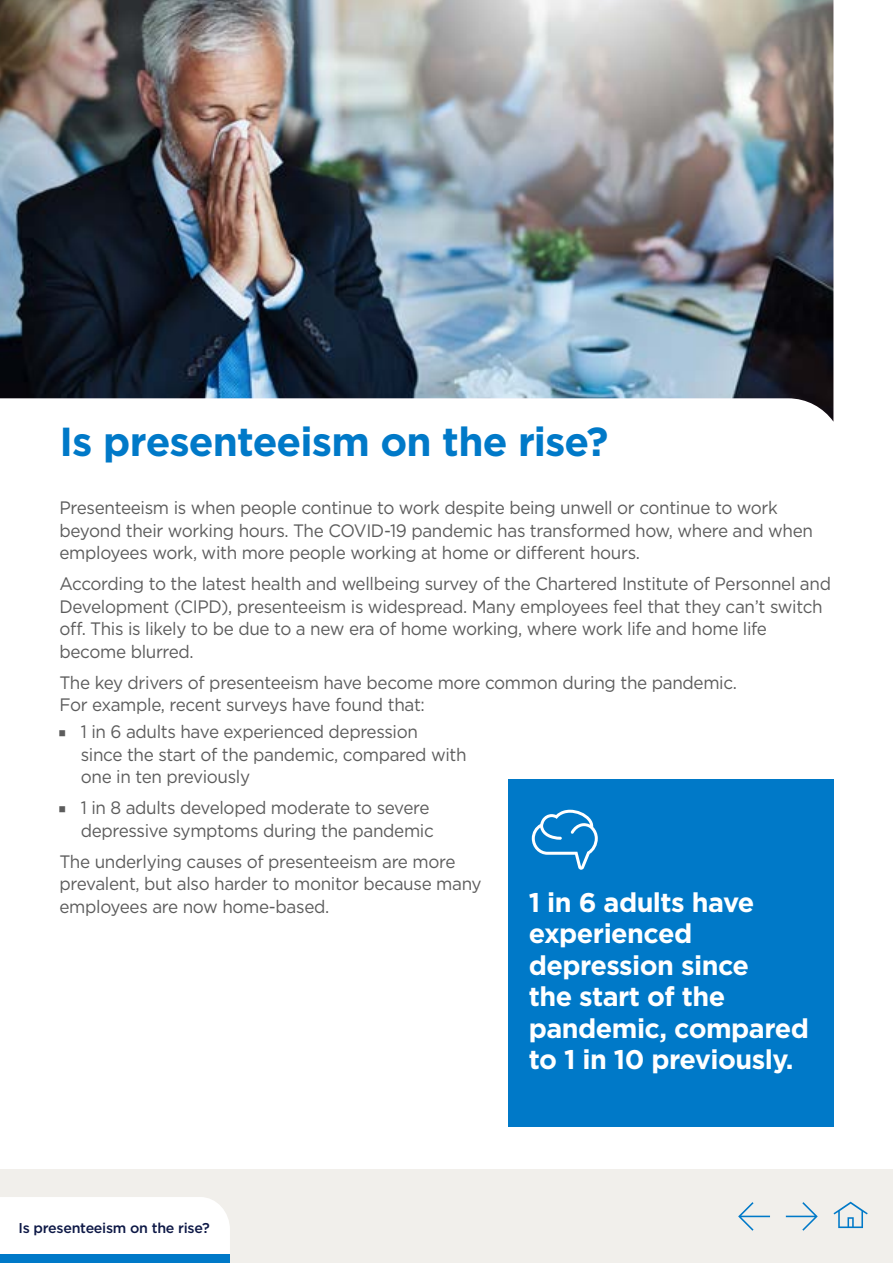
<style>
.page{position:relative;width:893px;height:1263px;background:#fff}
.page>*{position:absolute;margin:0;border:0;box-sizing:border-box;transform-origin:0 0}
.Section_heading{font:700 40.5px "Gotham";letter-spacing:-.025em;color:#0079c8}
.Quote_NAVY{font:700 27px/31.5px "Gotham";letter-spacing:-.02em;color:#fff}
.Body_Copy{font:18px/22.5px "Gotham";letter-spacing:-.02em;color:#5c5c5c;scale:.95 1}
.t1{font:500 14.25px "Gotham";letter-spacing:-.02em;color:#0d1846}
</style>
<div class="page">
<div style="left:0;top:1169px;width:893px;height:94px;background:#f1efeb"></div>
<svg style="left:833px;top:1202px;width:35px;height:26px"></svg>
<svg style="left:786px;top:1202px;width:32px;height:29px"></svg>
<svg style="left:738px;top:1202px;width:32px;height:29px"></svg>
<img style="left:0;top:0;width:833px;height:421px">
<div style="left:0;top:1197px;width:230px;height:57px;background:#fff"></div>
<div style="left:0;top:1254px;width:230px;height:9px;background:#0079c8"></div>
<div style="left:507px;top:779px;width:326px;height:348px;background:#0079c8"></div>
<svg style="left:532px;top:810px;width:66px;height:60px"></svg>
<p class="Section_heading" style="left:60px;top:415px;width:551px">Is presenteeism on the rise?</p>
<p class="Body_Copy" style="left:60px;top:496px;width:795px">Presenteeism is when people continue to work despite being unwell or continue to work beyond their working hours. The COVID-19 pandemic has transformed how, where and when employees work, with more people working at home or different hours.</p>
<p class="Body_Copy" style="left:60px;top:572px;width:814px">According to the latest health and wellbeing survey of the Chartered Institute of Personnel and Development (CIPD), presenteeism is widespread. Many employees feel that they can’t switch off. This is likely to be due to a new era of home working, where work life and home life become blurred.</p>
<p class="Body_Copy" style="left:60px;top:671px;width:715px">The key drivers of presenteeism have become more common during the pandemic.<br>For example, recent surveys have found that:</p>
<p class="Body_Copy" style="left:81px;top:720px;width:408px">1 in 6 adults have experienced depression<br>since the start of the pandemic, compared with one in ten previously</p>
<p class="Body_Copy" style="left:81px;top:796px;width:373px">1 in 8 adults developed moderate to severe depressive symptoms during the pandemic</p>
<p class="Body_Copy" style="left:60px;top:849px;width:446px">The underlying causes of presenteeism are more prevalent, but also harder to monitor because many employees are now home-based.</p>
<p class="Quote_NAVY" style="left:529px;top:886px;width:282px">1 in 6 adults have experienced depression since<br>the start of the pandemic, compared to 1 in 10 previously.</p>
<p class="t1" style="left:19px;top:1218px;width:193px">Is presenteeism on the rise?</p>
</div>
